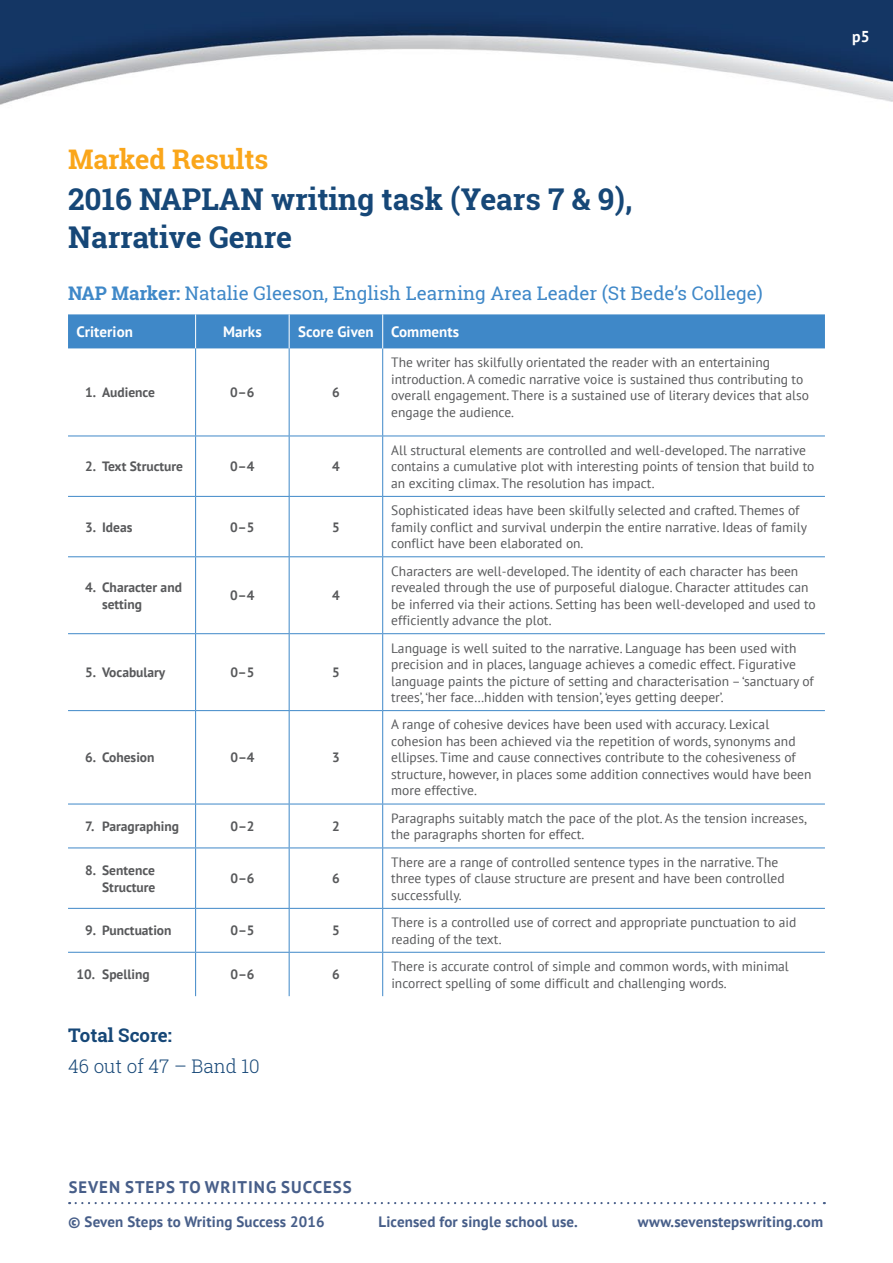
<style>
.page{position:relative;width:893px;height:1263px;background:#fff}
.page>*{position:absolute;margin:0;border:0;box-sizing:border-box;transform-origin:0 0}
.t1{font:700 30px/37.5px "Roboto Slab";color:#164777}
.t2{font:700 27px "Roboto Slab";color:#faa61a}
.t3{font:18.75px "Roboto Slab";color:#3f88c8}
.t4{font:300 18.75px "Roboto Slab";color:#164777}
.t5{font:700 18.75px "Roboto Slab";color:#164777}
.t6{font:700 16.8px "PT Sans";letter-spacing:.06em;color:#475e89}
.t7{font:700 15.75px "PT Sans";color:#fff}
.t8{font:700 15px "PT Sans";letter-spacing:.01em;color:#475e89}
.t9{font:700 15px "PT Sans";letter-spacing:.005em;color:#fff}
.t10{font:13.5px/16.5px "PT Sans";color:#58595b}
.t11{font:700 13.5px/16.5px "PT Sans";color:#58595b}
.s1{font-weight:700}
.s2{font-size:16.5px}
</style>
<div class="page">
<img style="left:0;top:0;width:893px;height:1205px">
<svg style="left:76px;top:1202px;width:749px;height:2px"></svg>
<div style="left:68px;top:314px;width:757px;height:34px;background:#3f88c8"></div>
<hr style="left:195px;top:314px;width:1px;height:34px;background:#fff">
<hr style="left:289px;top:314px;width:1px;height:34px;background:#fff">
<hr style="left:195px;top:348px;width:1px;height:88px;background:#3f88c8">
<hr style="left:289px;top:348px;width:1px;height:88px;background:#3f88c8">
<hr style="left:382px;top:348px;width:1px;height:88px;background:#3f88c8">
<hr style="left:68px;top:436px;width:128px;height:1px;background:#3f88c8">
<hr style="left:196px;top:436px;width:93px;height:1px;background:#3f88c8">
<hr style="left:195px;top:436px;width:1px;height:60px;background:#3f88c8">
<hr style="left:289px;top:436px;width:94px;height:1px;background:#3f88c8">
<hr style="left:289px;top:436px;width:1px;height:60px;background:#3f88c8">
<hr style="left:383px;top:436px;width:442px;height:1px;background:#3f88c8">
<hr style="left:382px;top:436px;width:1px;height:60px;background:#3f88c8">
<hr style="left:68px;top:496px;width:128px;height:1px;background:#3f88c8">
<hr style="left:196px;top:496px;width:93px;height:1px;background:#3f88c8">
<hr style="left:195px;top:497px;width:1px;height:59px;background:#3f88c8">
<hr style="left:289px;top:496px;width:94px;height:1px;background:#3f88c8">
<hr style="left:289px;top:497px;width:1px;height:59px;background:#3f88c8">
<hr style="left:383px;top:496px;width:442px;height:1px;background:#3f88c8">
<hr style="left:382px;top:497px;width:1px;height:59px;background:#3f88c8">
<hr style="left:68px;top:556px;width:128px;height:1px;background:#3f88c8">
<hr style="left:196px;top:556px;width:93px;height:1px;background:#3f88c8">
<hr style="left:195px;top:557px;width:1px;height:76px;background:#3f88c8">
<hr style="left:289px;top:556px;width:94px;height:1px;background:#3f88c8">
<hr style="left:289px;top:557px;width:1px;height:76px;background:#3f88c8">
<hr style="left:383px;top:556px;width:442px;height:1px;background:#3f88c8">
<hr style="left:382px;top:557px;width:1px;height:76px;background:#3f88c8">
<hr style="left:68px;top:633px;width:128px;height:1px;background:#3f88c8">
<hr style="left:196px;top:633px;width:93px;height:1px;background:#3f88c8">
<hr style="left:195px;top:634px;width:1px;height:76px;background:#3f88c8">
<hr style="left:289px;top:633px;width:94px;height:1px;background:#3f88c8">
<hr style="left:289px;top:634px;width:1px;height:76px;background:#3f88c8">
<hr style="left:383px;top:633px;width:442px;height:1px;background:#3f88c8">
<hr style="left:382px;top:634px;width:1px;height:76px;background:#3f88c8">
<hr style="left:68px;top:710px;width:128px;height:1px;background:#3f88c8">
<hr style="left:196px;top:710px;width:93px;height:1px;background:#3f88c8">
<hr style="left:195px;top:711px;width:1px;height:93px;background:#3f88c8">
<hr style="left:289px;top:710px;width:94px;height:1px;background:#3f88c8">
<hr style="left:289px;top:711px;width:1px;height:93px;background:#3f88c8">
<hr style="left:383px;top:710px;width:442px;height:1px;background:#3f88c8">
<hr style="left:382px;top:711px;width:1px;height:93px;background:#3f88c8">
<hr style="left:68px;top:804px;width:128px;height:1px;background:#3f88c8">
<hr style="left:196px;top:804px;width:93px;height:1px;background:#3f88c8">
<hr style="left:195px;top:804px;width:1px;height:43px;background:#3f88c8">
<hr style="left:289px;top:804px;width:94px;height:1px;background:#3f88c8">
<hr style="left:289px;top:804px;width:1px;height:43px;background:#3f88c8">
<hr style="left:383px;top:804px;width:442px;height:1px;background:#3f88c8">
<hr style="left:382px;top:804px;width:1px;height:43px;background:#3f88c8">
<hr style="left:68px;top:847px;width:128px;height:1px;background:#3f88c8">
<hr style="left:196px;top:847px;width:93px;height:1px;background:#3f88c8">
<hr style="left:195px;top:848px;width:1px;height:60px;background:#3f88c8">
<hr style="left:289px;top:847px;width:94px;height:1px;background:#3f88c8">
<hr style="left:289px;top:848px;width:1px;height:60px;background:#3f88c8">
<hr style="left:383px;top:847px;width:442px;height:1px;background:#3f88c8">
<hr style="left:382px;top:848px;width:1px;height:60px;background:#3f88c8">
<hr style="left:68px;top:908px;width:128px;height:1px;background:#3f88c8">
<hr style="left:196px;top:908px;width:93px;height:1px;background:#3f88c8">
<hr style="left:195px;top:909px;width:1px;height:43px;background:#3f88c8">
<hr style="left:289px;top:908px;width:94px;height:1px;background:#3f88c8">
<hr style="left:289px;top:909px;width:1px;height:43px;background:#3f88c8">
<hr style="left:383px;top:908px;width:442px;height:1px;background:#3f88c8">
<hr style="left:382px;top:909px;width:1px;height:43px;background:#3f88c8">
<hr style="left:68px;top:952px;width:128px;height:1px;background:#3f88c8">
<hr style="left:196px;top:952px;width:93px;height:1px;background:#3f88c8">
<hr style="left:195px;top:953px;width:1px;height:43px;background:#3f88c8">
<hr style="left:289px;top:952px;width:94px;height:1px;background:#3f88c8">
<hr style="left:289px;top:953px;width:1px;height:43px;background:#3f88c8">
<hr style="left:383px;top:952px;width:442px;height:1px;background:#3f88c8">
<hr style="left:382px;top:953px;width:1px;height:43px;background:#3f88c8">
<hr style="left:382px;top:314px;width:1px;height:34px;background:#fff">
<p class="t7" style="left:852px;top:26px;width:19px">p5</p>
<h2 class="t2" style="left:68px;top:140px;width:202px">Marked Results</h2>
<h1 class="t1" style="left:68px;top:180px;width:566px">2016 NAPLAN writing task (Years 7 &amp; 9),<br>Narrative Genre</h1>
<h3 class="t3" style="left:68px;top:280px;width:696px"><span class="s1">NAP Marker:</span> Natalie Gleeson, English Learning Area Leader (St Bede’s College)</h3>
<p class="t9" style="left:77px;top:322px;width:58px">Criterion</p>
<p class="t9" style="left:223px;top:322px;width:40px">Marks</p>
<p class="t9" style="left:298px;top:322px;width:162px">Score Given Comments</p>
<p class="t11" style="left:85px;top:384px;width:72px">1. Audience</p>
<p class="t11" style="left:230px;top:384px;width:26px">0–6</p>
<p class="t11" style="left:332px;top:384px;width:9px">6</p>
<p class="t11" style="left:85px;top:458px;width:100px">2. Text Structure</p>
<p class="t11" style="left:230px;top:458px;width:26px">0–4</p>
<p class="t11" style="left:332px;top:458px;width:9px">4</p>
<p class="t11" style="left:85px;top:518px;width:49px">3. Ideas</p>
<p class="t11" style="left:230px;top:518px;width:26px">0–5</p>
<p class="t11" style="left:332px;top:518px;width:9px">5</p>
<p class="t11" style="left:102px;top:579px;width:81px;text-indent:-17px">4. Character and setting</p>
<p class="t11" style="left:230px;top:587px;width:26px">0–4</p>
<p class="t11" style="left:332px;top:587px;width:9px">4</p>
<p class="t11" style="left:85px;top:664px;width:82px">5. Vocabulary</p>
<p class="t11" style="left:230px;top:664px;width:26px">0–5</p>
<p class="t11" style="left:332px;top:664px;width:9px">5</p>
<p class="t11" style="left:85px;top:749px;width:71px">6. Cohesion</p>
<p class="t11" style="left:230px;top:749px;width:26px">0–4</p>
<p class="t11" style="left:332px;top:749px;width:9px">3</p>
<p class="t10" style="left:391px;top:354px;width:419px">The writer has skilfully orientated the reader with an entertaining introduction. A comedic narrative voice is sustained thus contributing to overall engagement. There is a sustained use of literary devices that also engage the audience.</p>
<p class="t10" style="left:391px;top:442px;width:425px">All structural elements are controlled and well-developed. The narrative contains a cumulative plot with interesting points of tension that build to an exciting climax. The resolution has impact.</p>
<p class="t10" style="left:391px;top:502px;width:417px">Sophisticated ideas have been skilfully selected and crafted. Themes of family conflict and survival underpin the entire narrative. Ideas of family conflict have been elaborated on.</p>
<p class="t10" style="left:391px;top:562px;width:426px">Characters are well-developed. The identity of each character has been revealed through the use of purposeful dialogue. Character attitudes can be inferred via their actions. Setting has been well-developed and used to efficiently advance the plot.</p>
<p class="t10" style="left:391px;top:639px;width:424px">Language is well suited to the narrative. Language has been used with precision and in places, language achieves a comedic effect. Figurative language paints the picture of setting and characterisation – ‘sanctuary of trees’, ‘her face…hidden with tension’, ‘eyes getting deeper’.</p>
<p class="t10" style="left:391px;top:716px;width:422px">A range of cohesive devices have been used with accuracy. Lexical cohesion has been achieved via the repetition of words, synonyms and ellipses. Time and cause connectives contribute to the cohesiveness of structure, however, in places some addition connectives would have been more effective.</p>
<p class="t11" style="left:85px;top:818px;width:96px">7. Paragraphing</p>
<p class="t11" style="left:230px;top:818px;width:26px">0–2</p>
<p class="t11" style="left:332px;top:818px;width:9px">2</p>
<p class="t10" style="left:391px;top:809px;width:417px">Paragraphs suitably match the pace of the plot. As the tension increases, the paragraphs shorten for effect.</p>
<p class="t11" style="left:85px;top:862px;width:72px;text-align:right">8. Sentence<br>Structure</p>
<p class="t11" style="left:230px;top:870px;width:26px">0–6</p>
<p class="t11" style="left:332px;top:870px;width:9px">6</p>
<p class="t10" style="left:391px;top:853px;width:395px">There are a range of controlled sentence types in the narrative. The three types of clause structure are present and have been controlled successfully.</p>
<p class="t11" style="left:85px;top:922px;width:88px">9. Punctuation</p>
<p class="t11" style="left:230px;top:922px;width:26px">0–5</p>
<p class="t11" style="left:332px;top:922px;width:9px">5</p>
<p class="t10" style="left:391px;top:914px;width:407px">There is a controlled use of correct and appropriate punctuation to aid reading of the text.</p>
<p class="t11" style="left:77px;top:966px;width:74px">10. Spelling</p>
<p class="t11" style="left:230px;top:966px;width:26px">0–6</p>
<p class="t11" style="left:332px;top:966px;width:9px">6</p>
<p class="t10" style="left:391px;top:958px;width:399px">There is accurate control of simple and common words, with minimal incorrect spelling of some difficult and challenging words.</p>
<h3 class="t5" style="left:68px;top:1022px;width:105px">Total Score:</h3>
<h3 class="t4" style="left:68px;top:1053px;width:193px">46 out of 47 – Band 10</h3>
<p class="t6" style="left:69px;top:1175px;width:275px"><span class="s2">Se</span>ven Steps to Writing Success</p>
<p class="t8" style="left:68px;top:1212px;width:258px">© Seven Steps to Writing Success 2016</p>
<p class="t8" style="left:379px;top:1212px;width:201px">Licensed for single school use.</p>
<p class="t8" style="left:638px;top:1212px;width:187px">www.sevenstepswriting.com</p>
</div>
